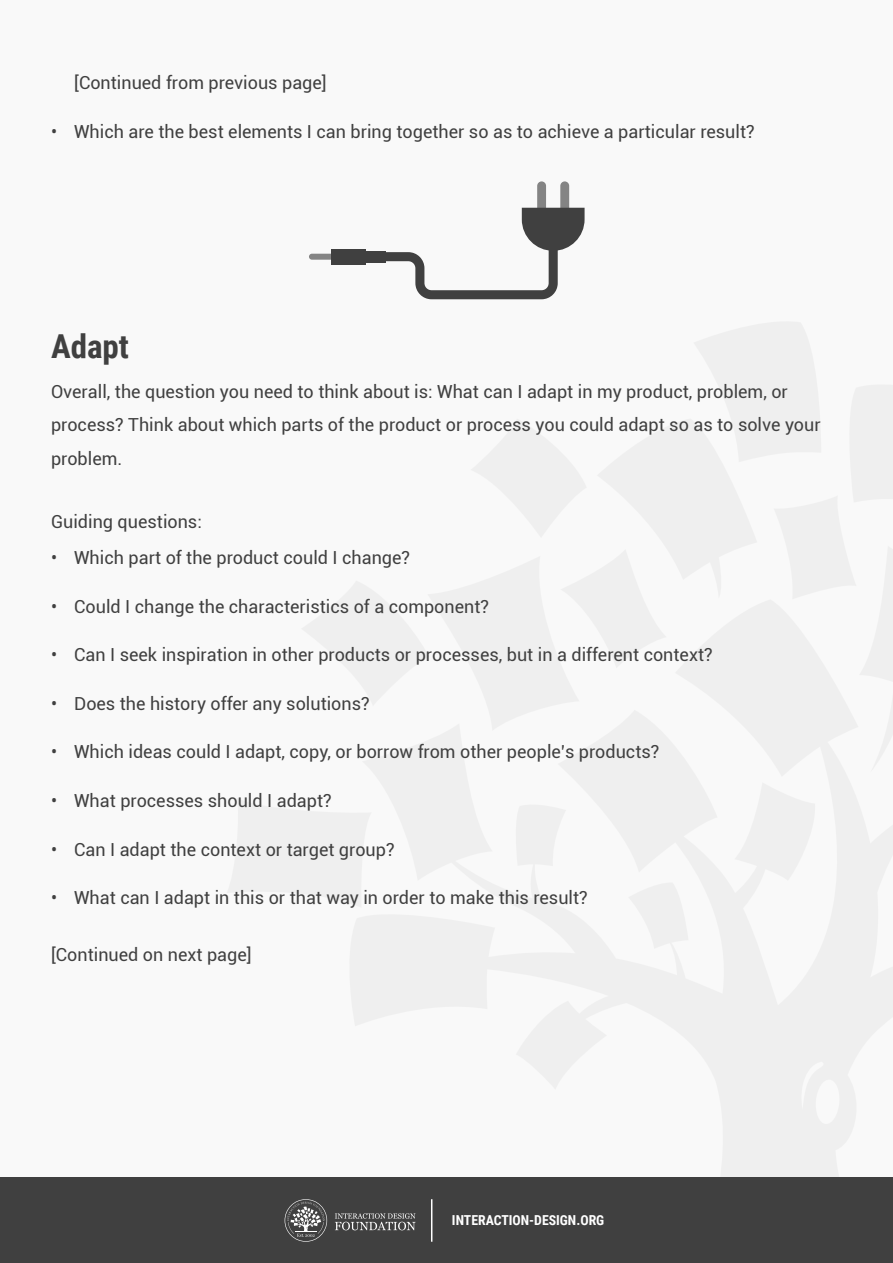
<style>
.page{position:relative;width:893px;height:1263px;background:#f9f9f9}
.page>*{position:absolute;margin:0;border:0;box-sizing:border-box;transform-origin:0 0}
.t1{font:700 33px "Roboto Condensed";color:#404040}
.t2{font:18px/33.6px "Roboto";color:#404040}
.t3{font:700 13.8px "Roboto Condensed";color:#fff}
</style>
<div class="page">
<div style="left:0;top:1178px;width:893px;height:85px;background:#404040"></div>
<svg style="left:335px;top:1213px;width:81px;height:17px"></svg>
<svg style="left:285px;top:1199px;width:42px;height:43px"></svg>
<hr style="left:431px;top:1199px;width:1px;height:43px;background:#fff">
<div style="left:537px;top:181px;width:9px;height:33px;background:#848484;border-radius:4px"></div>
<div style="left:560px;top:181px;width:9px;height:33px;background:#848484;border-radius:4px"></div>
<svg style="left:386px;top:208px;width:199px;height:92px"></svg>
<div style="left:309px;top:254px;width:34px;height:6px;background:#848484;border-radius:3px"></div>
<div style="left:352px;top:251px;width:34px;height:12px;background:#404040"></div>
<div style="left:332px;top:249px;width:34px;height:16px;background:#404040"></div>
<p class="t2" style="left:74px;top:65px;width:254px">[Continued from previous page]</p>
<p class="t2" style="left:51px;top:114px;width:705px">• Which are the best elements I can bring together so as to achieve a particular result?</p>
<h1 class="t1" style="left:51px;top:323px;width:80px">Adapt</h1>
<p class="t2" style="left:51px;top:374px;width:771px">Overall, the question you need to think about is: What can I adapt in my product, problem, or process? Think about which parts of the product or process you could adapt so as to solve your problem.</p>
<p class="t2" style="left:51px;top:504px;width:152px">Guiding questions:</p>
<p class="t2" style="left:51px;top:540px;width:8px">•</p>
<p class="t2" style="left:51px;top:589px;width:8px">•</p>
<p class="t2" style="left:51px;top:637px;width:8px">•</p>
<p class="t2" style="left:51px;top:686px;width:8px">•</p>
<p class="t2" style="left:51px;top:734px;width:8px">•</p>
<p class="t2" style="left:51px;top:783px;width:8px">•</p>
<p class="t2" style="left:51px;top:832px;width:8px">•</p>
<p class="t2" style="left:51px;top:880px;width:8px">•</p>
<p class="t2" style="left:74px;top:540px;width:337px">Which part of the product could I change?</p>
<p class="t2" style="left:74px;top:589px;width:416px">Could I change the characteristics of a component?</p>
<p class="t2" style="left:74px;top:637px;width:640px">Can I seek inspiration in other products or processes, but in a different context?</p>
<p class="t2" style="left:74px;top:686px;width:297px">Does the history offer any solutions?</p>
<p class="t2" style="left:74px;top:734px;width:587px">Which ideas could I adapt, copy, or borrow from other people’s products?</p>
<p class="t2" style="left:74px;top:783px;width:259px">What processes should I adapt?</p>
<p class="t2" style="left:74px;top:832px;width:322px">Can I adapt the context or target group?</p>
<p class="t2" style="left:74px;top:880px;width:515px">What can I adapt in this or that way in order to make this result?</p>
<p class="t2" style="left:51px;top:937px;width:202px">[Continued on next page]</p>
<p class="t3" style="left:452px;top:1210px;width:154px">INTERACTION-DESIGN.ORG</p>
</div>
